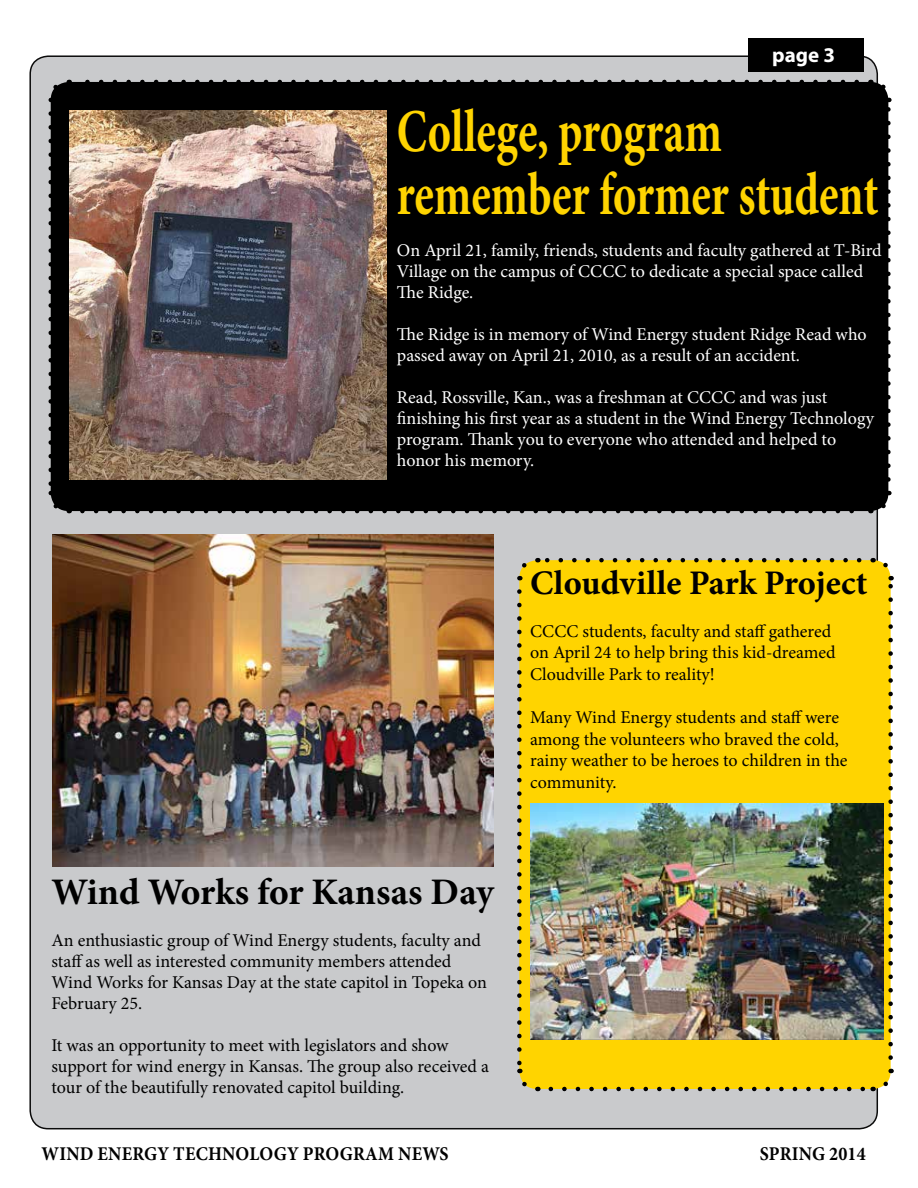
<style>
.page{position:relative;width:918px;height:1188px;background:#fff}
.page>*{position:absolute;margin:0;border:0;box-sizing:border-box;transform-origin:0 0}
.t1{font:700 60.9px/63px "Minion Pro";letter-spacing:-.005em;color:#ffd400;scale:.73 1}
.t2{font:700 37.5px "Minion Pro";color:#000}
.t3{font:700 34.5px "Minion Pro";letter-spacing:.005em;color:#000}
.t4{font:700 21px "Myriad Pro";color:#fff}
.t5{font:700 19.5px "Minion Pro";letter-spacing:.01em;color:#000;scale:.93 1}
.t6{font:18px/21px "Minion Pro";letter-spacing:-.005em;color:#000}
.t7{font:18px/21px "Minion Pro";color:#fff}
</style>
<div class="page">
<div style="left:30px;top:56px;width:847px;height:1073px;background:#c7c8ca;border-radius:18px"></div>
<div style="left:749px;top:39px;width:115px;height:33px;background:#000"></div>
<div style="left:51px;top:82px;width:837px;height:429px;background:#000;border-radius:18px"></div>
<svg style="left:82px;top:511px;width:782px;height:2px"></svg>
<svg style="left:48px;top:83px;width:14px;height:19px"></svg>
<svg style="left:48px;top:114px;width:22px;height:400px"></svg>
<svg style="left:877px;top:491px;width:15px;height:21px"></svg>
<svg style="left:76px;top:77px;width:815px;height:403px"></svg>
<img style="left:70px;top:111px;width:316px;height:368px">
<img style="left:52px;top:535px;width:441px;height:331px">
<div style="left:519px;top:560px;width:372px;height:529px;background:#ffd400;border-radius:18px"></div>
<svg style="left:551px;top:1087px;width:314px;height:4px"></svg>
<svg style="left:544px;top:558px;width:315px;height:4px"></svg>
<svg style="left:517px;top:561px;width:14px;height:19px"></svg>
<svg style="left:517px;top:592px;width:21px;height:500px"></svg>
<svg style="left:873px;top:1069px;width:21px;height:22px"></svg>
<svg style="left:873px;top:556px;width:20px;height:502px"></svg>
<img style="left:530px;top:804px;width:353px;height:235px">
<p class="t4" style="left:772px;top:41px;width:64px">page 3</p>
<h1 class="t1" style="left:397px;top:99px;width:661px">College, program remember former student</h1>
<p class="t7" style="left:397px;top:240px;width:486px">On April 21, family, friends, students and faculty gathered at T-Bird<br>Village on the campus of CCCC to dedicate a special space called<br>The Ridge.</p>
<p class="t7" style="left:397px;top:324px;width:471px">The Ridge is in memory of Wind Energy student Ridge Read who passed away on April 21, 2010, as a result of an accident.</p>
<p class="t7" style="left:397px;top:387px;width:479px">Read, Rossville, Kan., was a freshman at CCCC and was just finishing his first year as a student in the Wind Energy Technology program. Thank you to everyone who attended and helped to honor his memory.</p>
<h2 class="t2" style="left:51px;top:865px;width:444px">Wind Works for Kansas Day</h2>
<p class="t6" style="left:51px;top:929px;width:437px">An enthusiastic group of Wind Energy students, faculty and staff as well as interested community members attended Wind Works for Kansas Day at the state capitol in Topeka on February 25.</p>
<p class="t6" style="left:51px;top:1034px;width:439px">It was an opportunity to meet with legislators and show support for wind energy in Kansas. The group also received a tour of the beautifully renovated capitol building.</p>
<h3 class="t3" style="left:530px;top:558px;width:339px">Cloudville Park Project</h3>
<p class="t6" style="left:530px;top:620px;width:307px;line-height:21.6px">CCCC students, faculty and staff gathered on April 24 to help bring this kid-dreamed<br>Cloudville Park to reality!</p>
<p class="t6" style="left:530px;top:707px;width:319px;line-height:21.6px">Many Wind Energy students and staff were among the volunteers who braved the cold, rainy weather to be heroes to children in the community.</p>
<p class="t5" style="left:42px;top:1140px;width:439px">WIND ENERGY TECHNOLOGY PROGRAM NEWS</p>
<p class="t5" style="left:760px;top:1140px;width:115px">SPRING 2014</p>
</div>
